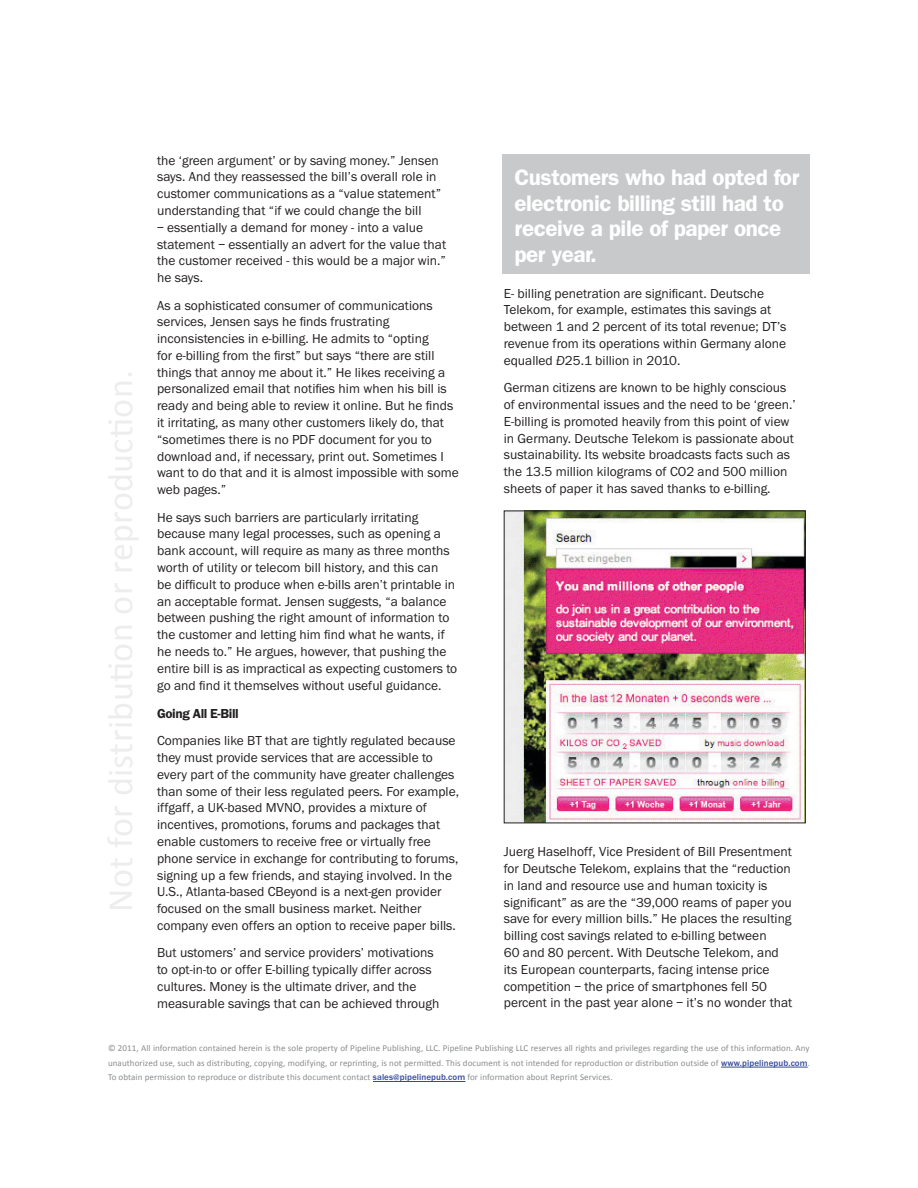
<style>
.page{position:relative;width:918px;height:1188px;background:#fff}
.page>*{position:absolute;margin:0;border:0;box-sizing:border-box;transform-origin:0 0}
.t1{font:600 22.5px/25.5px "Franklin Gothic";letter-spacing:-.02em;color:#fff}
.t2{font:13.5px/16.8px "Franklin Gothic EF";color:#231f20}
.t3{font:600 13.5px "Franklin Gothic EF";letter-spacing:-.025em;color:#231f20}
.t4{font:9px/14.4px "Calibri";letter-spacing:.01em;color:#8a8c8e;text-align:justify}
.s1{font-family:"Franklin Gothic EF";font-weight:500;color:#32499e}
</style>
<div class="page">
<hr style="left:721px;top:1067px;width:87px;height:1px;background:#32499e">
<hr style="left:373px;top:1081px;width:92px;height:1px;background:#32499e">
<div style="left:502px;top:154px;width:308px;height:120px;background:#c7c9cb"></div>
<img style="left:506px;top:513px;width:298px;height:308px">
<div style="left:504px;top:511px;width:302px;height:312px;border:1px solid #231f20"></div>
<p class="t2" style="left:157px;top:152px;width:286px">the ‘green argument’ or by saving money.” Jensen says. And they reassessed the bill’s overall role in customer communications as a “value statement” understanding that “if we could change the bill</p>
<p class="t2" style="left:157px;top:219px;width:291px">– essentially a demand for money - into a value statement – essentially an advert for the value that the customer received - this would be a major win.” he says.</p>
<p class="t2" style="left:157px;top:297px;width:303px">As a sophisticated consumer of communications services, Jensen says he finds frustrating inconsistencies in e-billing. He admits to “opting<br>for e-billing from the first” but says “there are still things that annoy me about it.” He likes receiving a personalized email that notifies him when his bill is ready and being able to review it online. But he finds it irritating, as many other customers likely do, that “sometimes there is no PDF document for you to download and, if necessary, print out. Sometimes I want to do that and it is almost impossible with some web pages.”</p>
<p class="t2" style="left:157px;top:509px;width:302px">He says such barriers are particularly irritating because many legal processes, such as opening a bank account, will require as many as three months worth of utility or telecom bill history, and this can<br>be difficult to produce when e-bills aren’t printable in an acceptable format. Jensen suggests, “a balance between pushing the right amount of information to the customer and letting him find what he wants, if he needs to.” He argues, however, that pushing the entire bill is as impractical as expecting customers to go and find it themselves without useful guidance.</p>
<p class="t3" style="left:157px;top:706px;width:83px">Going All E-Bill</p>
<p class="t2" style="left:157px;top:733px;width:304px">Companies like BT that are tightly regulated because they must provide services that are accessible to every part of the community have greater challenges than some of their less regulated peers. For example, iffgaff, a UK-based MVNO, provides a mixture of incentives, promotions, forums and packages that enable customers to receive free or virtually free phone service in exchange for contributing to forums, signing up a few friends, and staying involved. In the U.S., Atlanta-based CBeyond is a next-gen provider focused on the small business market. Neither company even offers an option to receive paper bills.</p>
<p class="t2" style="left:157px;top:945px;width:284px">But ustomers’ and service providers’ motivations to opt-in-to or offer E-billing typically differ across cultures. Money is the ultimate driver, and the measurable savings that can be achieved through</p>
<h1 class="t1" style="left:514px;top:164px;width:286px">Customers who had opted for electronic billing still had to receive a pile of paper once per year.</h1>
<p class="t2" style="left:504px;top:285px;width:284px">E- billing penetration are significant. Deutsche Telekom, for example, estimates this savings at between 1 and 2 percent of its total revenue; DT’s revenue from its operations within Germany alone equalled €25.1 billion in 2010.</p>
<p class="t2" style="left:504px;top:380px;width:294px">German citizens are known to be highly conscious of environmental issues and the need to be ‘green.’ E-billing is promoted heavily from this point of view in Germany. Deutsche Telekom is passionate about sustainability. Its website broadcasts facts such as the 13.5 million kilograms of CO2 and 500 million sheets of paper it has saved thanks to e-billing.</p>
<p class="t2" style="left:504px;top:844px;width:290px">Juerg Haselhoff, Vice President of Bill Presentment for Deutsche Telekom, explains that the “reduction in land and resource use and human toxicity is significant” as are the “39,000 reams of paper you save for every million bills.” He places the resulting billing cost savings related to e-billing between<br>60 and 80 percent. With Deutsche Telekom, and its European counterparts, facing intense price competition – the price of smartphones fell 50 percent in the past year alone – it’s no wonder that</p>
<p class="t4" style="left:108px;top:1041px;width:704px">© 2011, All information contained herein is the sole property of Pipeline Publishing, LLC. Pipeline Publishing LLC reserves all rights and privileges regarding the use of this information. Any unauthorized use, such as distributing, copying, modifying, or reprinting, is not permitted. This document is not intended for reproduction or distribution outside of <span class="s1">www.pipelinepub.com</span>.<br>To obtain permission to reproduce or distribute this document contact <span class="s1">sales@pipelinepub.com</span> for information about Reprint Services.</p>
</div>
